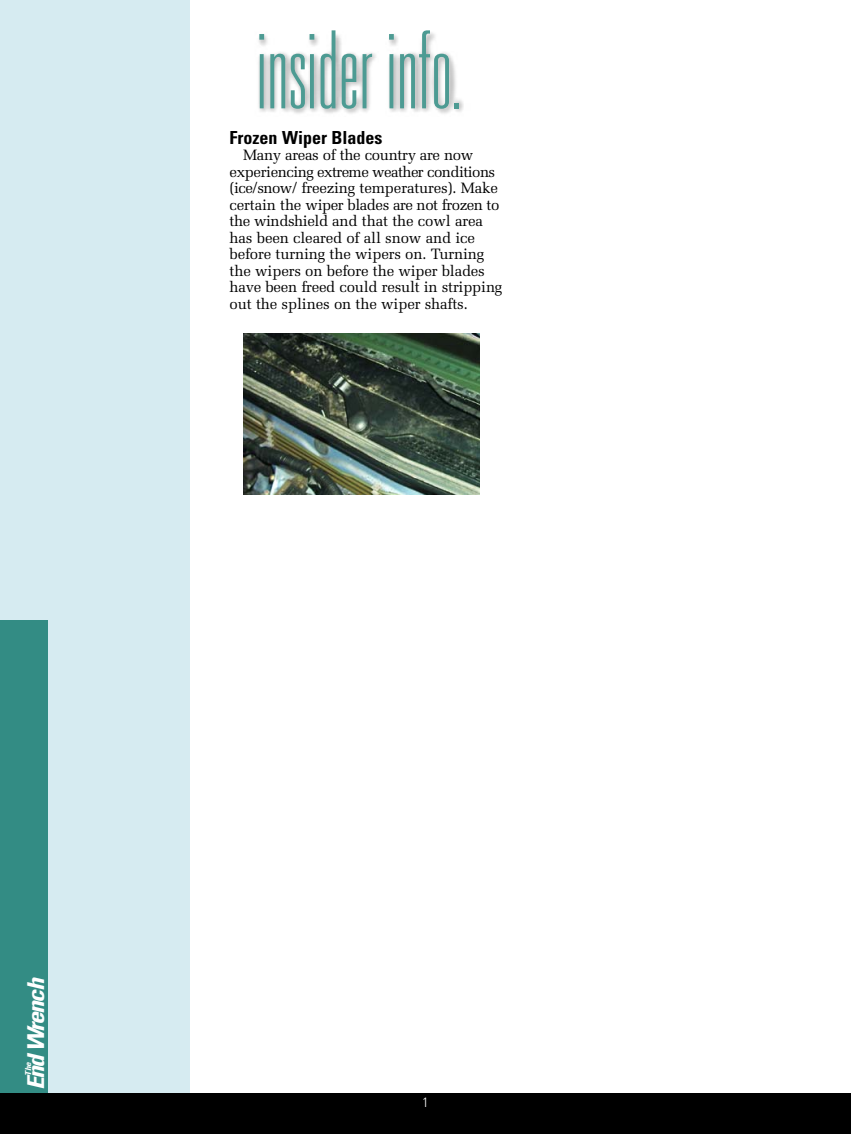
<style>
.page{position:relative;width:851px;height:1134px;background:#fff}
.page>*{position:absolute;margin:0;border:0;box-sizing:border-box;transform-origin:0 0}
.t1{font:100 ultra-condensed 108px "Univers";color:#4d9b93}
.t2{font:italic 700 condensed 23.25px "Univers";color:#fff;scale:1.1 1}
.t3{font:700 condensed 18px "Univers";color:#000}
.t4{font:15px/16.5px "Melior";letter-spacing:-.015em;color:#000}
.t5{font:300 condensed 13.5px "Univers";color:#fff}
.t6{font:italic 700 condensed 8.25px "Univers";color:#fff;scale:1.1 1}
</style>
<div class="page">
<div style="left:0;top:0;width:189px;height:1107px;background:#d6ebf1"></div>
<div style="left:0;top:621px;width:47px;height:486px;background:#338c84"></div>
<div style="left:0;top:1093px;width:850px;height:41px;background:#000"></div>
<img style="left:258px;top:32px;width:206px;height:82px">
<img style="left:243px;top:334px;width:236px;height:160px">
<h1 class="t1" style="left:256px;top:30px;width:207px">insider info.</h1>
<p class="t3" style="left:230px;top:131px;width:154px">Frozen Wiper Blades</p>
<p class="t4" style="left:230px;top:149px;width:274px;text-indent:14px">Many areas of the country are now experiencing extreme weather conditions (ice/snow/ freezing temperatures). Make certain the wiper blades are not frozen to the windshield and that the cowl area has been cleared of all snow and ice before turning the wipers on. Turning the wipers on before the wiper blades have been freed could result in stripping out the splines on the wiper shafts.</p>
<h2 class="t2" style="left:27px;top:1090px;width:103px;rotate:-90deg">End Wrench</h2>
<p class="t6" style="left:25px;top:1076px;width:15px;rotate:-90deg">The</p>
<p class="t5" style="left:422px;top:1097px;width:7px">1</p>
</div>
